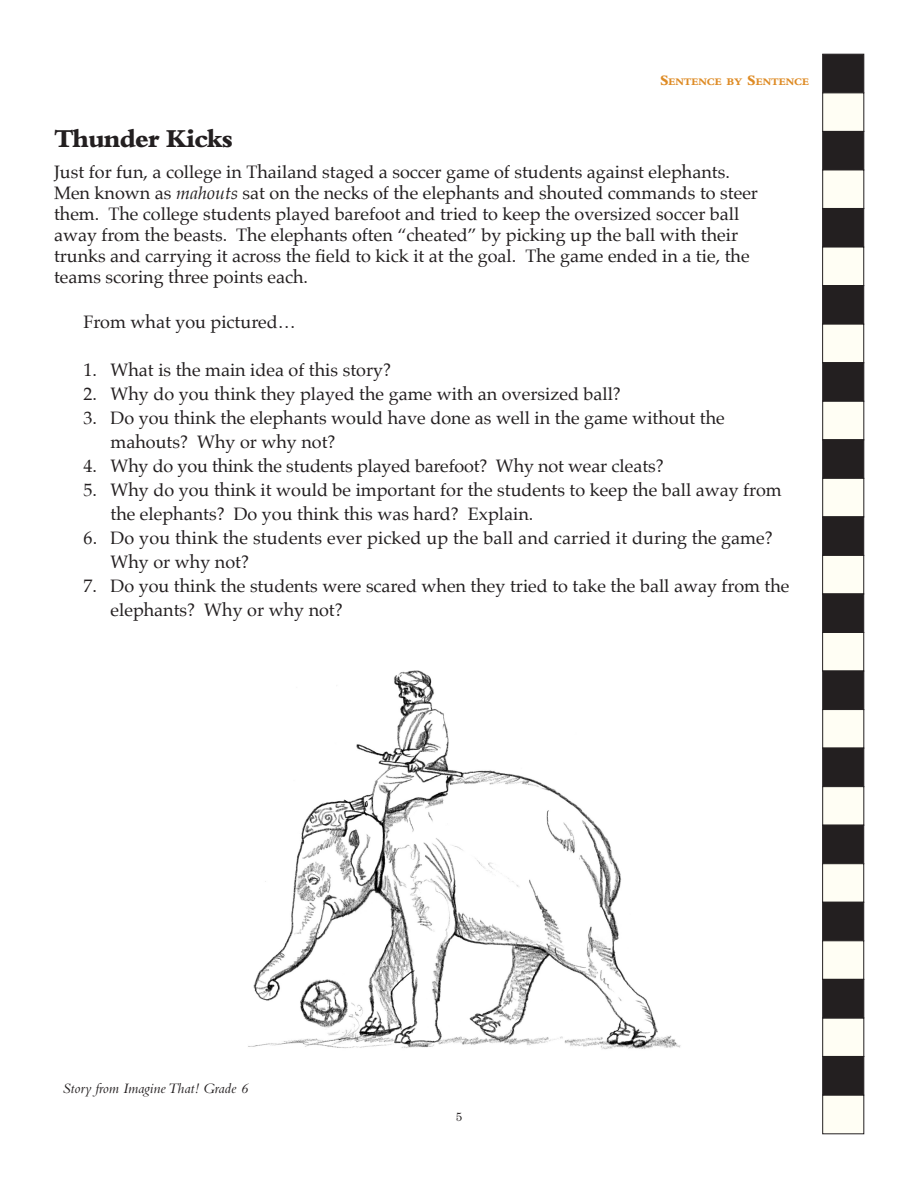
<style>
.page{position:relative;width:918px;height:1188px;background:#fff}
.page>*{position:absolute;margin:0;border:0;box-sizing:border-box;transform-origin:0 0}
.t1{font:800 27px "Bembo";letter-spacing:-.04em;color:#231f20}
.t2{font:18px/21px "Palatino";color:#231f20}
.t3{font:italic 15px "Bembo";color:#231f20}
.t4{font:12px "Century Std";color:#231f20}
.t5{font:800 10.5px "Bembo";color:#de8b25}
.s1{font-size:15px}
.s2{font-style:italic}
</style>
<div class="page">
<div style="left:823px;top:1018px;width:41px;height:39px;background:#fffef4"></div>
<div style="left:823px;top:1056px;width:41px;height:39px;background:#231f20;border:1px solid #231f20"></div>
<div style="left:823px;top:1095px;width:41px;height:39px;background:#fffef4"></div>
<div style="left:823px;top:54px;width:41px;height:39px;background:#231f20;border:1px solid #231f20"></div>
<div style="left:823px;top:93px;width:41px;height:39px;background:#fffef4"></div>
<div style="left:823px;top:131px;width:41px;height:39px;background:#231f20;border:1px solid #231f20"></div>
<div style="left:823px;top:170px;width:41px;height:39px;background:#fffef4"></div>
<div style="left:822px;top:208px;width:42px;height:39px;background:#231f20;border:1px solid #231f20"></div>
<div style="left:822px;top:247px;width:42px;height:39px;background:#fffef4;border:1px solid #231f20"></div>
<div style="left:822px;top:285px;width:42px;height:39px;background:#231f20;border:1px solid #231f20"></div>
<div style="left:822px;top:324px;width:42px;height:39px;background:#fffef4;border:1px solid #231f20"></div>
<div style="left:823px;top:362px;width:41px;height:39px;background:#231f20;border:1px solid #231f20"></div>
<div style="left:823px;top:401px;width:41px;height:39px;background:#fffef4;border:1px solid #231f20"></div>
<div style="left:823px;top:440px;width:41px;height:39px;background:#231f20;border:1px solid #231f20"></div>
<div style="left:823px;top:478px;width:41px;height:39px;background:#fffef4;border:1px solid #231f20"></div>
<div style="left:822px;top:517px;width:42px;height:39px;background:#231f20;border:1px solid #231f20"></div>
<div style="left:822px;top:555px;width:42px;height:39px;background:#fffef4;border:1px solid #231f20"></div>
<div style="left:822px;top:594px;width:42px;height:39px;background:#231f20;border:1px solid #231f20"></div>
<div style="left:822px;top:632px;width:42px;height:39px;background:#fffef4;border:1px solid #231f20"></div>
<div style="left:823px;top:671px;width:41px;height:39px;background:#231f20;border:1px solid #231f20"></div>
<div style="left:823px;top:709px;width:41px;height:39px;background:#fffef4"></div>
<div style="left:823px;top:748px;width:41px;height:39px;background:#231f20;border:1px solid #231f20"></div>
<div style="left:823px;top:786px;width:41px;height:39px;background:#fffef4"></div>
<div style="left:822px;top:825px;width:42px;height:39px;background:#231f20;border:1px solid #231f20"></div>
<div style="left:822px;top:864px;width:42px;height:39px;background:#fffef4;border:1px solid #231f20"></div>
<div style="left:822px;top:902px;width:42px;height:39px;background:#231f20;border:1px solid #231f20"></div>
<div style="left:822px;top:941px;width:42px;height:39px;background:#fffef4;border:1px solid #231f20"></div>
<div style="left:823px;top:979px;width:41px;height:39px;background:#231f20;border:1px solid #231f20"></div>
<img style="left:248px;top:670px;width:433px;height:380px">
<p class="t5" style="left:660px;top:76px;width:151px"><span class="s1">S</span>ENTENCE BY <span class="s1">S</span>ENTENCE</p>
<h1 class="t1" style="left:54px;top:123px;width:181px">Thunder Kicks</h1>
<p class="t2" style="left:54px;top:161px;width:706px">Just for fun, a college in Thailand staged a soccer game of students against elephants.<br>Men known as <span class="s2">mahouts</span> sat on the necks of the elephants and shouted commands to steer them. The college students played barefoot and tried to keep the oversized soccer ball away from the beasts. The elephants often “cheated” by picking up the ball with their trunks and carrying it across the field to kick it at the goal. The game ended in a tie, the teams scoring three points each.</p>
<p class="t2" style="left:84px;top:311px;width:214px">From what you pictured…</p>
<p class="t2" style="left:84px;top:359px;width:309px">1. What is the main idea of this story?</p>
<p class="t2" style="left:84px;top:383px;width:539px">2. Why do you think they played the game with an oversized ball?</p>
<p class="t2" style="left:111px;top:406px;width:616px;line-height:24px;text-indent:-27px">3. Do you think the elephants would have done as well in the game without the mahouts? Why or why not?</p>
<p class="t2" style="left:84px;top:455px;width:582px">4. Why do you think the students played barefoot? Why not wear cleats?</p>
<p class="t2" style="left:111px;top:478px;width:673px;line-height:24px;text-indent:-27px">5. Why do you think it would be important for the students to keep the ball away from the elephants? Do you think this was hard? Explain.</p>
<p class="t2" style="left:111px;top:526px;width:664px;line-height:24px;text-indent:-27px">6. Do you think the students ever picked up the ball and carried it during the game?<br>Why or why not?</p>
<p class="t2" style="left:111px;top:574px;width:681px;line-height:24px;text-indent:-27px">7. Do you think the students were scared when they tried to take the ball away from the elephants? Why or why not?</p>
<p class="t3" style="left:63px;top:1079px;width:187px">Story from Imagine That! Grade 6</p>
<p class="t4" style="left:456px;top:1110px;width:7px">5</p>
</div>
